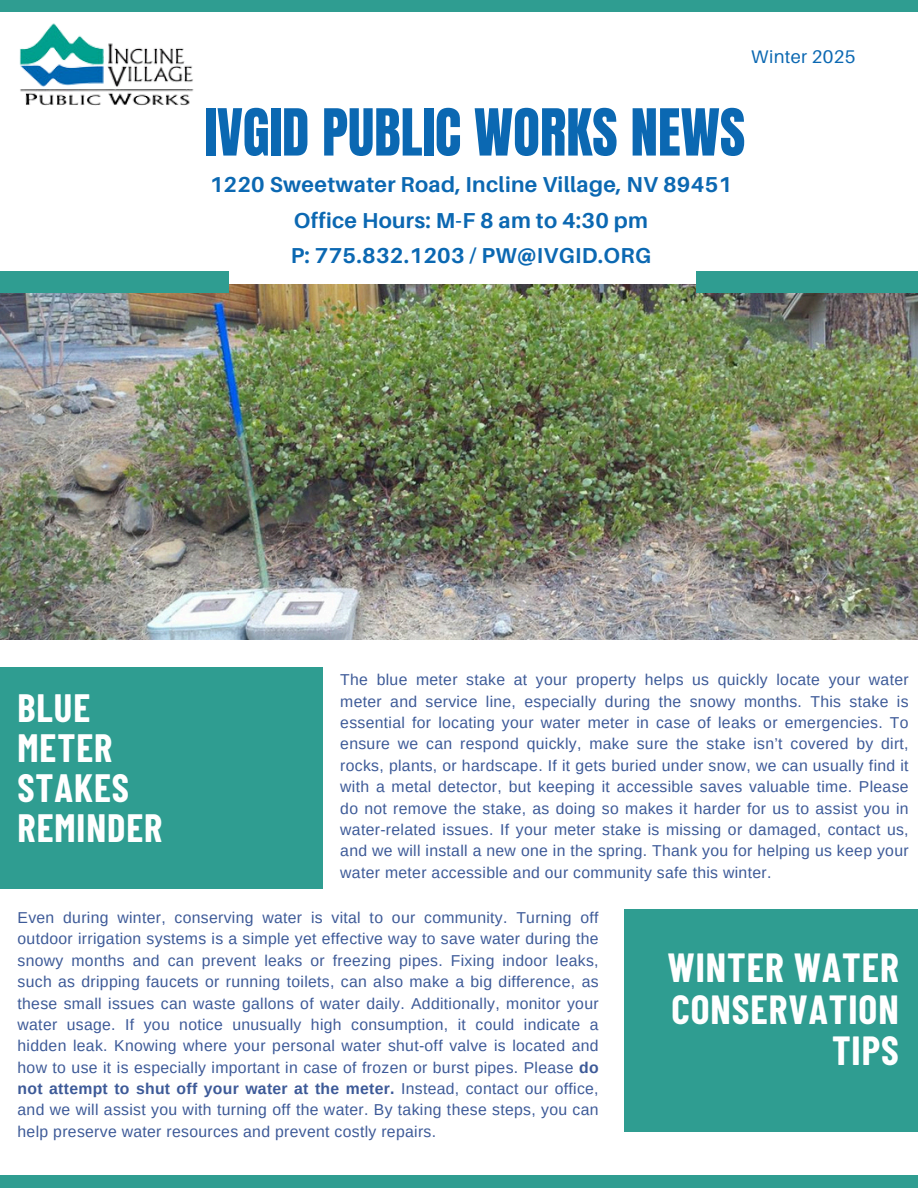
<style>
.page{position:relative;width:918px;height:1188px;background:#fff}
.page>*{position:absolute;margin:0;border:0;box-sizing:border-box;transform-origin:0 0}
.t1{font:55.05px "Anton";color:#0b68b2}
.t2{font:700 39.75px/41.2px "Barlow Condensed";letter-spacing:.025em;color:#fff;text-align:right}
.t3{font:700 38.55px/40.2px "Barlow Condensed";letter-spacing:.025em;color:#fff}
.t4{font:700 21.6px/35.7px "Aileron";letter-spacing:.015em;color:#0b68b2;text-align:center}
.t5{font:18.3px "Aileron";letter-spacing:.015em;color:#0b68b2}
.t6{font:15.75px/21.3px "Arimo";letter-spacing:.02em;color:#3d5a98;text-align:justify}
.s1{font-weight:700}
</style>
<div class="page">
<div style="left:0;top:668px;width:323px;height:221px;background:#2f9d91"></div>
<img style="left:0;top:285px;width:918px;height:354px">
<div style="left:0;top:271px;width:228px;height:22px;background:#2f9d91"></div>
<div style="left:696px;top:271px;width:222px;height:22px;background:#2f9d91"></div>
<div style="left:625px;top:909px;width:293px;height:222px;background:#2f9d91"></div>
<div style="left:0;top:0;width:918px;height:12px;background:#2f9d91"></div>
<div style="left:0;top:1175px;width:918px;height:13px;background:#2f9d91"></div>
<img style="left:19px;top:23px;width:175px;height:83px">
<p class="t5" style="left:751px;top:45px;width:106px">Winter 2025</p>
<h4 class="t1" style="left:204px;top:93px;width:542px">IVGID PUBLIC WORKS NEWS</h4>
<h3 class="t4" style="left:210px;top:166px;width:524px">1220 Sweetwater Road, Incline Village, NV 89451<br>Office Hours: M-F 8 am to 4:30 pm<br>P: 775.832.1203 / PW@IVGID.ORG</h3>
<p class="t3" style="left:18px;top:686px;width:146px">BLUE<br>METER<br>STAKES<br>REMINDER</p>
<h1 class="t6" style="left:340px;top:669px;width:570px">The blue meter stake at your property helps us quickly locate your water meter and service line, especially during the snowy months. This stake is essential for locating your water meter in case of leaks or emergencies. To ensure we can respond quickly, make sure the stake isn’t covered by dirt, rocks, plants, or hardscape. If it gets buried under snow, we can usually find it with a metal detector, but keeping it accessible saves valuable time. Please do not remove the stake, as doing so makes it harder for us to assist you in water-related issues. If your meter stake is missing or damaged, contact us, and we will install a new one in the spring. Thank you for helping us keep your water meter accessible and our community safe this winter.</h1>
<h2 class="t6" style="left:18px;top:907px;width:583px">Even during winter, conserving water is vital to our community. Turning off outdoor irrigation systems is a simple yet effective way to save water during the snowy months and can prevent leaks or freezing pipes. Fixing indoor leaks, such as dripping faucets or running toilets, can also make a big difference, as these small issues can waste gallons of water daily. Additionally, monitor your water usage. If you notice unusually high consumption, it could indicate a hidden leak. Knowing where your personal water shut-off valve is located and how to use it is especially important in case of frozen or burst pipes. Please <span class="s1">do not attempt to shut off your water at the meter.</span> Instead, contact our office, and we will assist you with turning off the water. By taking these steps, you can help preserve water resources and prevent costly repairs.</h2>
<p class="t2" style="left:668px;top:946px;width:233px">WINTER WATER<br>CONSERVATION<br>TIPS</p>
</div>
